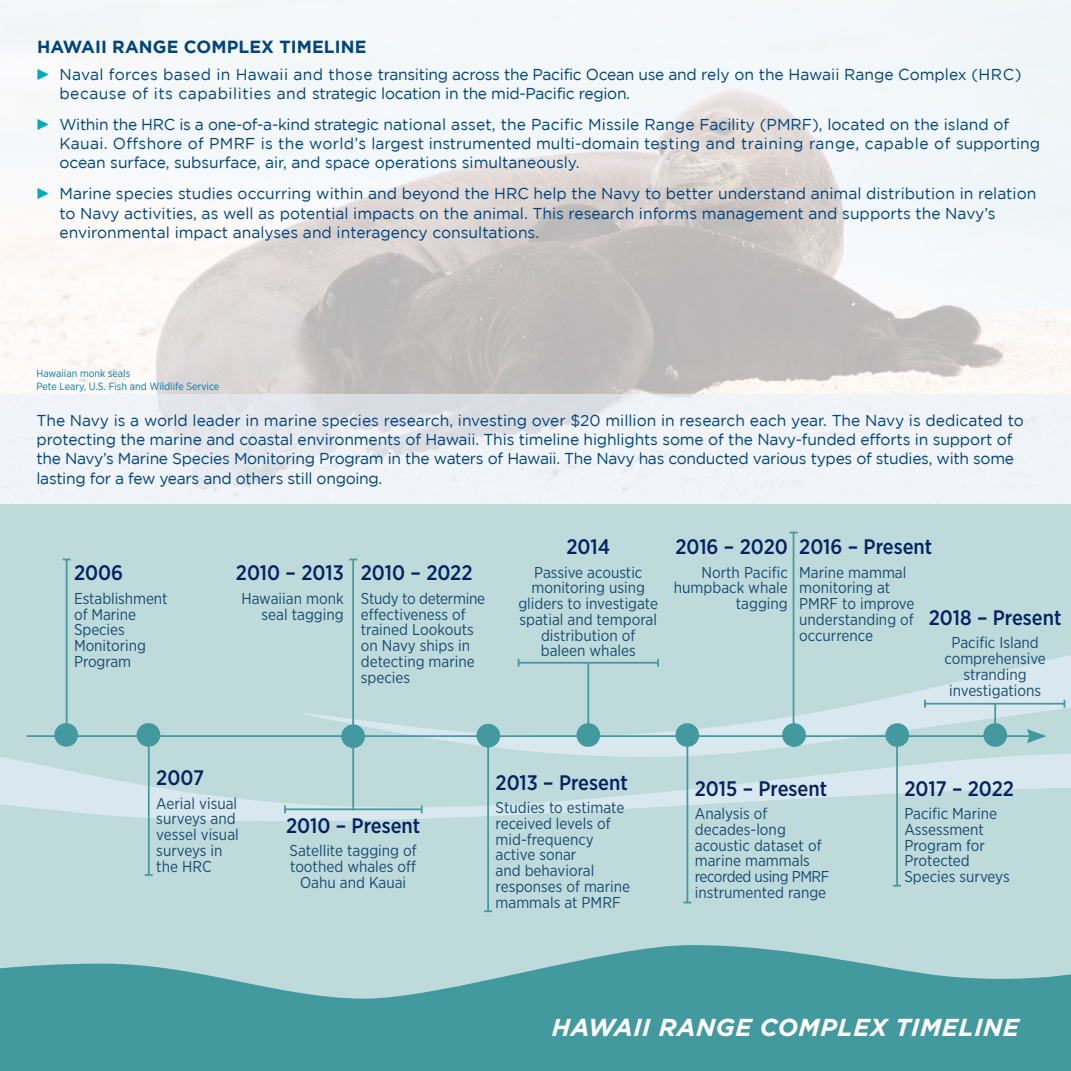
<style>
.page{position:relative;width:1071px;height:1071px;background:#fff}
.page>*{position:absolute;margin:0;border:0;box-sizing:border-box;transform-origin:0 0}
.Tab_Titles{font:italic 700 24.5px "Gotham";letter-spacing:.02em;color:#fff}
.TimeLineDates{font:500 21px "Gotham Narrow";color:#032261}
.t1{font:700 17.5px "Gotham";letter-spacing:.005em;color:#00447c}
.text{font:15.75px/19.2px "Gotham";color:#00447c}
.TimeLineText{font:15.75px/15.8px "Gotham Narrow";color:#174c71}
.t2{font:10.5px "Gotham Narrow";color:#047aa6}
.s1{font-family:"Times New Roman";color:#00abb6}
</style>
<div class="page">
<img style="left:0;top:0;width:1071px;height:394px">
<div style="left:0;top:505px;width:1071px;height:508px;background:#bfdadb"></div>
<div style="left:0;top:1002px;width:1071px;height:69px;background:#42999e"></div>
<svg style="left:0;top:945px;width:1071px;height:57px;fill:#42999e"></svg>
<svg style="left:0;top:705px;width:1071px;height:118px"></svg>
<svg style="left:288px;top:585px;width:783px;height:174px"></svg>
<hr style="left:27px;top:735px;width:1002px;height:2px;background:#42999e">
<svg style="left:1027px;top:729px;width:19px;height:14px"></svg>
<hr style="left:148px;top:735px;width:2px;height:140px;background:#42999e">
<svg style="left:145px;top:874px;width:8px;height:2px"></svg>
<hr style="left:352px;top:737px;width:2px;height:72px;background:#42999e">
<hr style="left:285px;top:808px;width:69px;height:2px;background:#42999e">
<svg style="left:284px;top:805px;width:2px;height:8px"></svg>
<hr style="left:353px;top:808px;width:69px;height:2px;background:#42999e">
<svg style="left:421px;top:805px;width:2px;height:8px"></svg>
<hr style="left:352px;top:560px;width:2px;height:176px;background:#42999e">
<hr style="left:994px;top:704px;width:2px;height:35px;background:#42999e">
<hr style="left:793px;top:533px;width:1px;height:207px;background:#42999e">
<hr style="left:896px;top:734px;width:2px;height:152px;background:#42999e">
<svg style="left:893px;top:885px;width:8px;height:2px"></svg>
<hr style="left:487px;top:734px;width:2px;height:177px;background:#42999e">
<svg style="left:484px;top:910px;width:8px;height:2px"></svg>
<hr style="left:990px;top:703px;width:74px;height:2px;background:#42999e">
<hr style="left:925px;top:703px;width:67px;height:2px;background:#42999e">
<svg style="left:924px;top:700px;width:2px;height:8px"></svg>
<hr style="left:584px;top:662px;width:74px;height:2px;background:#42999e">
<svg style="left:657px;top:659px;width:2px;height:8px"></svg>
<hr style="left:519px;top:662px;width:67px;height:2px;background:#42999e">
<hr style="left:687px;top:734px;width:1px;height:169px;background:#42999e">
<div style="left:137px;top:723px;width:23px;height:24px;background:#42999e;border-radius:50%"></div>
<div style="left:54px;top:723px;width:24px;height:24px;background:#42999e;border-radius:50%"></div>
<hr style="left:66px;top:560px;width:2px;height:176px;background:#42999e">
<div style="left:983px;top:723px;width:24px;height:24px;background:#42999e;border-radius:50%"></div>
<div style="left:341px;top:724px;width:24px;height:24px;background:#42999e;border-radius:50%"></div>
<div style="left:676px;top:723px;width:23px;height:24px;background:#42999e;border-radius:50%"></div>
<div style="left:576px;top:723px;width:24px;height:24px;background:#42999e;border-radius:50%"></div>
<div style="left:476px;top:724px;width:24px;height:23px;background:#42999e;border-radius:50%"></div>
<div style="left:782px;top:723px;width:24px;height:24px;background:#42999e;border-radius:50%"></div>
<div style="left:885px;top:723px;width:24px;height:24px;background:#42999e;border-radius:50%"></div>
<hr style="left:587px;top:663px;width:2px;height:76px;background:#42999e">
<svg style="left:0;top:394px;width:1071px;height:110px;fill:#f0f4f8"></svg>
<h2 class="t1" style="left:37px;top:37px;width:331px">HAWAII RANGE COMPLEX TIMELINE</h2>
<p class="text" style="left:60px;top:64px;width:963px;text-indent:-24px"><span class="s1">►</span> Naval forces based in Hawaii and those transiting across the Pacific Ocean use and rely on the Hawaii Range Complex (HRC) because of its capabilities and strategic location in the mid-Pacific region.</p>
<p class="text" style="left:60px;top:114px;width:982px;text-indent:-24px"><span class="s1">►</span> Within the HRC is a one-of-a-kind strategic national asset, the Pacific Missile Range Facility (PMRF), located on the island of<br>Kauai. Offshore of PMRF is the world’s largest instrumented multi-domain testing and training range, capable of supporting ocean surface, subsurface, air, and space operations simultaneously.</p>
<p class="text" style="left:60px;top:184px;width:978px;text-indent:-24px"><span class="s1">►</span> Marine species studies occurring within and beyond the HRC help the Navy to better understand animal distribution in relation to Navy activities, as well as potential impacts on the animal. This research informs management and supports the Navy’s environmental impact analyses and interagency consultations.</p>
<p class="t2" style="left:37px;top:367px;width:95px">Hawaiian monk seals</p>
<p class="t2" style="left:37px;top:379px;width:184px">Pete Leary, U.S. Fish and Wildlife Service</p>
<p class="text" style="left:37px;top:411px;width:989px">The Navy is a world leader in marine species research, investing over $20 million in research each year. The Navy is dedicated to protecting the marine and coastal environments of Hawaii. This timeline highlights some of the Navy-funded efforts in support of the Navy’s Marine Species Monitoring Program in the waters of Hawaii. The Navy has conducted various types of studies, with some lasting for a few years and others still ongoing.</p>
<p class="TimeLineDates" style="left:74px;top:560px;width:51px">2006</p>
<p class="TimeLineText" style="left:74px;top:590px;width:95px">Establishment of Marine<br>Species<br>Monitoring<br>Program</p>
<p class="TimeLineDates" style="left:236px;top:560px;width:109px">2010 – 2013</p>
<p class="TimeLineText" style="left:242px;top:590px;width:104px;text-align:right">Hawaiian monk seal tagging</p>
<p class="TimeLineDates" style="left:361px;top:560px;width:113px">2010 – 2022</p>
<p class="TimeLineText" style="left:361px;top:590px;width:126px">Study to determine effectiveness of trained Lookouts on Navy ships in detecting marine species</p>
<p class="TimeLineDates" style="left:566px;top:533px;width:45px">2014</p>
<p class="TimeLineText" style="left:518px;top:564px;width:141px;text-align:center">Passive acoustic monitoring using gliders to investigate spatial and temporal distribution of baleen whales</p>
<p class="TimeLineDates" style="left:675px;top:533px;width:114px">2016 – 2020</p>
<p class="TimeLineText" style="left:674px;top:564px;width:115px;text-align:right">North Pacific humpback whale tagging</p>
<p class="TimeLineDates" style="left:799px;top:533px;width:135px">2016 – Present</p>
<p class="TimeLineText" style="left:799px;top:564px;width:117px">Marine mammal monitoring at<br>PMRF to improve understanding of occurrence</p>
<p class="TimeLineDates" style="left:929px;top:604px;width:134px">2018 – Present</p>
<p class="TimeLineText" style="left:944px;top:635px;width:103px;text-align:center">Pacific Island comprehensive stranding investigations</p>
<p class="TimeLineDates" style="left:156px;top:764px;width:49px">2007</p>
<p class="TimeLineText" style="left:156px;top:795px;width:84px">Aerial visual surveys and vessel visual surveys in the HRC</p>
<p class="TimeLineDates" style="left:286px;top:812px;width:136px">2010 – Present</p>
<p class="TimeLineText" style="left:290px;top:843px;width:129px;text-align:center">Satellite tagging of toothed whales off<br>Oahu and Kauai</p>
<p class="TimeLineDates" style="left:496px;top:769px;width:134px">2013 – Present</p>
<p class="TimeLineText" style="left:496px;top:800px;width:136px">Studies to estimate received levels of mid-frequency active sonar<br>and behavioral responses of marine mammals at PMRF</p>
<p class="TimeLineDates" style="left:695px;top:775px;width:134px">2015 – Present</p>
<p class="TimeLineText" style="left:695px;top:805px;width:136px">Analysis of decades-long acoustic dataset of marine mammals recorded using PMRF instrumented range</p>
<p class="TimeLineDates" style="left:904px;top:775px;width:111px">2017 – 2022</p>
<p class="TimeLineText" style="left:904px;top:805px;width:107px">Pacific Marine<br>Assessment<br>Program for<br>Protected<br>Species surveys</p>
<p class="Tab_Titles" style="left:552px;top:1014px;width:469px">HAWAII RANGE COMPLEX TIMELINE</p>
</div>
